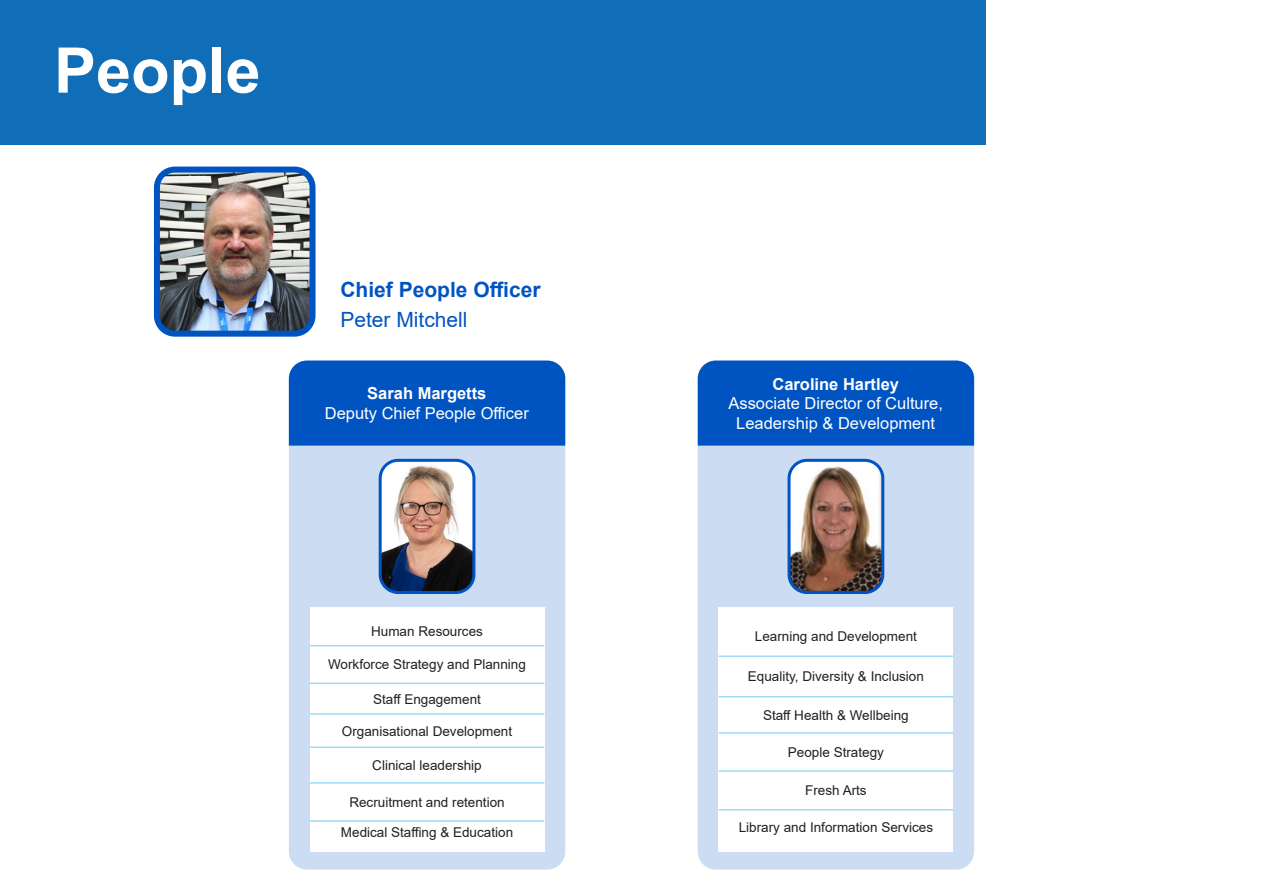
<style>
.page{position:relative;width:1263px;height:893px;background:#fff}
.page>*{position:absolute;margin:0;border:0;box-sizing:border-box;transform-origin:0 0}
.t1{font:700 63px "Arial";color:#fff}
.t2{font:700 21px "Arial";color:#0054c2}
.t3{font:21px "Arial";color:#0054c2}
.t4{font:16.5px/19.5px "Arial";color:#fff;text-align:center}
.t5{font:700 16.5px "Arial";color:#fff}
.t6{font:13.5px "Arial";color:#231f20}
</style>
<div class="page">
<div style="left:0;top:0;width:1263px;height:145px;background:#106db7"></div>
<div style="left:289px;top:361px;width:276px;height:509px;background:#ccddf3;border-radius:18px"></div>
<div style="left:310px;top:607px;width:234px;height:245px;background:#fff"></div>
<hr style="left:310px;top:645px;width:234px;height:1px;background:#9fdaf7">
<hr style="left:310px;top:683px;width:234px;height:1px;background:#9fdaf7">
<hr style="left:310px;top:713px;width:234px;height:2px;background:#9fdaf7">
<hr style="left:310px;top:746px;width:234px;height:2px;background:#9fdaf7">
<hr style="left:310px;top:782px;width:234px;height:2px;background:#9fdaf7">
<hr style="left:310px;top:820px;width:234px;height:2px;background:#9fdaf7">
<img style="left:380px;top:461px;width:94px;height:129px">
<div style="left:379px;top:459px;width:96px;height:135px;border:3px solid #0054c2;border-radius:18px"></div>
<div style="left:289px;top:361px;width:276px;height:85px;background:#0054c2"></div>
<div style="left:698px;top:361px;width:276px;height:509px;background:#ccddf3;border-radius:18px"></div>
<div style="left:719px;top:607px;width:234px;height:245px;background:#fff"></div>
<hr style="left:719px;top:655px;width:234px;height:2px;background:#9fdaf7">
<hr style="left:719px;top:696px;width:234px;height:1px;background:#9fdaf7">
<hr style="left:719px;top:732px;width:234px;height:2px;background:#9fdaf7">
<hr style="left:719px;top:770px;width:234px;height:2px;background:#9fdaf7">
<hr style="left:719px;top:809px;width:234px;height:1px;background:#9fdaf7">
<img style="left:791px;top:460px;width:92px;height:130px">
<div style="left:787px;top:459px;width:97px;height:135px;border:3px solid #0054c2;border-radius:18px"></div>
<div style="left:698px;top:361px;width:276px;height:85px;background:#0054c2"></div>
<img style="left:161px;top:174px;width:147px;height:156px">
<div style="left:154px;top:167px;width:161px;height:170px;border:6px solid #0054c2;border-radius:18px"></div>
<div style="left:986px;top:0;width:276px;height:145px;background:#fff"></div>
<p class="t1" style="left:54px;top:26px;width:208px">People</p>
<p class="t2" style="left:340px;top:275px;width:202px">Chief People Officer</p>
<p class="t3" style="left:340px;top:305px;width:129px">Peter Mitchell</p>
<p class="t5" style="left:367px;top:382px;width:121px">Sarah Margetts</p>
<p class="t4" style="left:325px;top:403px;width:206px">Deputy Chief People Officer</p>
<p class="t6" style="left:371px;top:622px;width:113px">Human Resources</p>
<p class="t6" style="left:328px;top:655px;width:199px">Workforce Strategy and Planning</p>
<p class="t6" style="left:373px;top:689px;width:109px">Staff Engagement</p>
<p class="t6" style="left:342px;top:721px;width:172px">Organisational Development</p>
<p class="t6" style="left:372px;top:756px;width:111px">Clinical leadership</p>
<p class="t6" style="left:349px;top:793px;width:157px">Recruitment and retention</p>
<p class="t6" style="left:341px;top:823px;width:174px">Medical Staffing &amp; Education</p>
<p class="t5" style="left:772px;top:372px;width:128px">Caroline Hartley</p>
<p class="t4" style="left:728px;top:393px;width:216px">Associate Director of Culture,<br>Leadership &amp; Development</p>
<p class="t6" style="left:755px;top:627px;width:164px">Learning and Development</p>
<p class="t6" style="left:748px;top:667px;width:178px">Equality, Diversity &amp; Inclusion</p>
<p class="t6" style="left:763px;top:706px;width:147px">Staff Health &amp; Wellbeing</p>
<p class="t6" style="left:788px;top:743px;width:98px">People Strategy</p>
<p class="t6" style="left:805px;top:781px;width:63px">Fresh Arts</p>
<p class="t6" style="left:739px;top:818px;width:196px">Library and Information Services</p>
</div>
